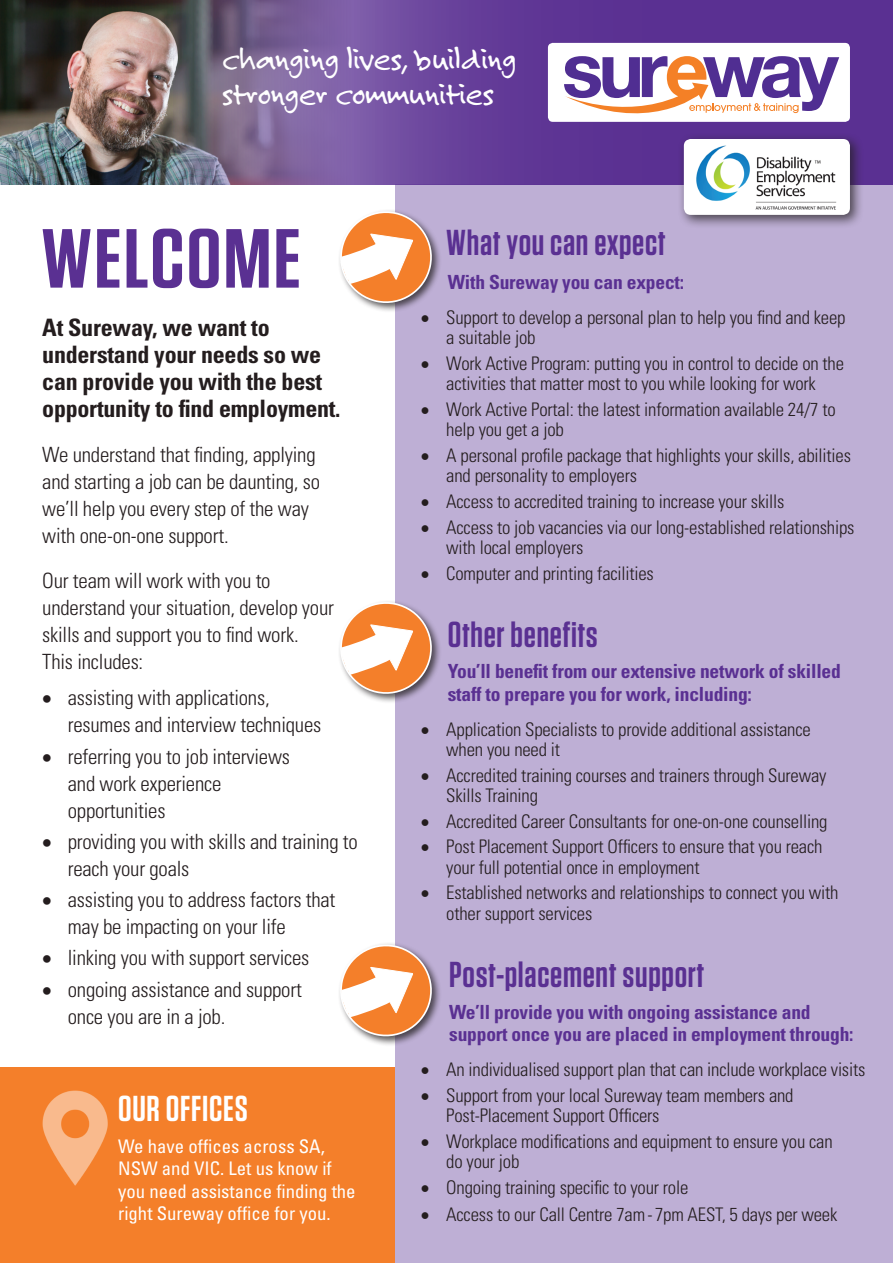
<style>
.page{position:relative;width:893px;height:1263px;background:#fff}
.page>*{position:absolute;margin:0;border:0;box-sizing:border-box;transform-origin:0 0}
.t1{font:600 83.55px "Tungsten";letter-spacing:.02em;color:#5a3092;scale:1.11 1}
.t2{font:600 36px "Tungsten";letter-spacing:.02em;color:#5a3092}
.t3{font:600 36px "Tungsten";letter-spacing:.02em;color:#fff}
.t4{font:33.75px/34.8px "Felt Tip Roman";letter-spacing:-.02em;color:#fff}
.t5{font:700 condensed 24px/27px "Univers LT Std";letter-spacing:-.01em;color:#241d1e}
.t6{font:300 condensed 21px/27px "Univers LT Std";letter-spacing:-.01em;color:#241d1e}
.t7{font:700 condensed 19.5px/22.5px "Univers LT Std";letter-spacing:-.01em;color:#5a3092}
.t8{font:300 condensed 18.75px/20.2px "Univers LT Std";letter-spacing:-.01em;color:#241d1e}
.t9{font:condensed 18.75px/22.5px "Univers LT Std";color:#fff}
</style>
<div class="page">
<div style="left:0;top:1067px;width:395px;height:196px;background:#f47f2a"></div>
<div style="left:395px;top:185px;width:498px;height:1078px;background:#beafd5"></div>
<img style="left:0;top:0;width:173px;height:185px">
<svg style="left:173px;top:0;width:720px;height:185px;background:#6a4a94"></svg>
<div style="left:548px;top:43px;width:302px;height:79px;background:#fff;border-radius:5px"></div>
<svg style="left:564px;top:56px;width:275px;height:67px"></svg>
<div style="left:677px;top:133px;width:187px;height:96px;background:#231f20;opacity:.75"></div>
<div style="left:684px;top:139px;width:166px;height:76px;background:#fff;border-radius:7px"></div>
<img style="left:696px;top:145px;width:141px;height:65px">
<div style="left:338px;top:209px;width:104px;height:104px;background:#231f20;opacity:.75"></div>
<svg style="left:338px;top:209px;width:99px;height:97px"></svg>
<div style="left:338px;top:599px;width:104px;height:105px;background:#231f20;opacity:.75"></div>
<svg style="left:338px;top:599px;width:99px;height:98px"></svg>
<div style="left:338px;top:942px;width:104px;height:104px;background:#231f20;opacity:.75"></div>
<svg style="left:338px;top:942px;width:99px;height:98px"></svg>
<img style="left:42px;top:1090px;width:66px;height:96px">
<h3 class="t4" style="left:222px;top:41px;width:296px">changing lives, building stronger communities</h3>
<h1 class="t1" style="left:41px;top:215px;width:236px">WELCOME</h1>
<p class="t5" style="left:42px;top:314px;width:300px">At Sureway, we want to understand your needs so we can provide you with the best opportunity to find employment.</p>
<p class="t6" style="left:42px;top:441px;width:279px">We understand that finding, applying and starting a job can be daunting, so we’ll help you every step of the way with one-on-one support.</p>
<p class="t6" style="left:42px;top:567px;width:293px">Our team will work with you to understand your situation, develop your skills and support you to find work.<br>This includes:</p>
<p class="t6" style="left:68px;top:684px;width:255px;text-indent:-26px">• assisting with applications, resumes and interview techniques</p>
<p class="t6" style="left:68px;top:743px;width:224px;text-indent:-26px">• referring you to job interviews and work experience opportunities</p>
<p class="t6" style="left:68px;top:828px;width:292px;text-indent:-26px">• providing you with skills and training to reach your goals</p>
<p class="t6" style="left:68px;top:886px;width:269px;text-indent:-26px">• assisting you to address factors that may be impacting on your life</p>
<p class="t6" style="left:42px;top:944px;width:269px">• linking you with support services</p>
<p class="t6" style="left:68px;top:976px;width:236px;text-indent:-26px">• ongoing assistance and support once you are in a job.</p>
<h2 class="t3" style="left:118px;top:1090px;width:131px">OUR OFFICES</h2>
<p class="t9" style="left:118px;top:1134px;width:239px">We have offices across SA,<br>NSW and VIC. Let us know if you need assistance finding the right Sureway office for you.</p>
<h2 class="t2" style="left:446px;top:224px;width:221px">What you can expect</h2>
<p class="t7" style="left:448px;top:271px;width:238px">With Sureway you can expect:</p>
<p class="t8" style="left:446px;top:307px;width:401px;text-indent:-26px">• Support to develop a personal plan to help you find and keep a suitable job</p>
<p class="t8" style="left:421px;top:353px;width:425px;text-align:center">• Work Active Program: putting you in control to decide on the activities that matter most to you while looking for work</p>
<p class="t8" style="left:446px;top:399px;width:391px;text-indent:-26px">• Work Active Portal: the latest information available 24/7 to help you get a job</p>
<p class="t8" style="left:446px;top:445px;width:406px;text-indent:-26px">• A personal profile package that highlights your skills, abilities and personality to employers</p>
<p class="t8" style="left:421px;top:491px;width:365px">• Access to accredited training to increase your skills</p>
<p class="t8" style="left:446px;top:517px;width:410px;text-indent:-26px">• Access to job vacancies via our long-established relationships with local employers</p>
<p class="t8" style="left:421px;top:563px;width:235px">• Computer and printing facilities</p>
<h2 class="t2" style="left:448px;top:615px;width:151px">Other benefits</h2>
<p class="t7" style="left:448px;top:660px;width:395px">You’ll benefit from our extensive network of skilled staff to prepare you for work, including:</p>
<p class="t8" style="left:446px;top:719px;width:366px;text-indent:-26px">• Application Specialists to provide additional assistance when you need it</p>
<p class="t8" style="left:446px;top:765px;width:382px;text-indent:-26px">• Accredited training courses and trainers through Sureway<br>Skills Training</p>
<p class="t8" style="left:421px;top:811px;width:408px">• Accredited Career Consultants for one-on-one counselling</p>
<p class="t8" style="left:446px;top:837px;width:378px;text-indent:-26px">• Post Placement Support Officers to ensure that you reach your full potential once in employment</p>
<p class="t8" style="left:446px;top:883px;width:394px;text-indent:-26px">• Established networks and relationships to connect you with other support services</p>
<h2 class="t2" style="left:449px;top:956px;width:257px">Post-placement support</h2>
<p class="t7" style="left:449px;top:1001px;width:406px">We’ll provide you with ongoing assistance and support once you are placed in employment through:</p>
<p class="t8" style="left:421px;top:1059px;width:446px">• An individualised support plan that can include workplace visits</p>
<p class="t8" style="left:446px;top:1085px;width:349px;text-indent:-26px">• Support from your local Sureway team members and<br>Post-Placement Support Officers</p>
<p class="t8" style="left:446px;top:1131px;width:388px;text-indent:-26px">• Workplace modifications and equipment to ensure you can do your job</p>
<p class="t8" style="left:421px;top:1177px;width:269px">• Ongoing training specific to your role</p>
<p class="t8" style="left:421px;top:1204px;width:418px">• Access to our Call Centre 7am- 7pm AEST, 5 days per week</p>
</div>
